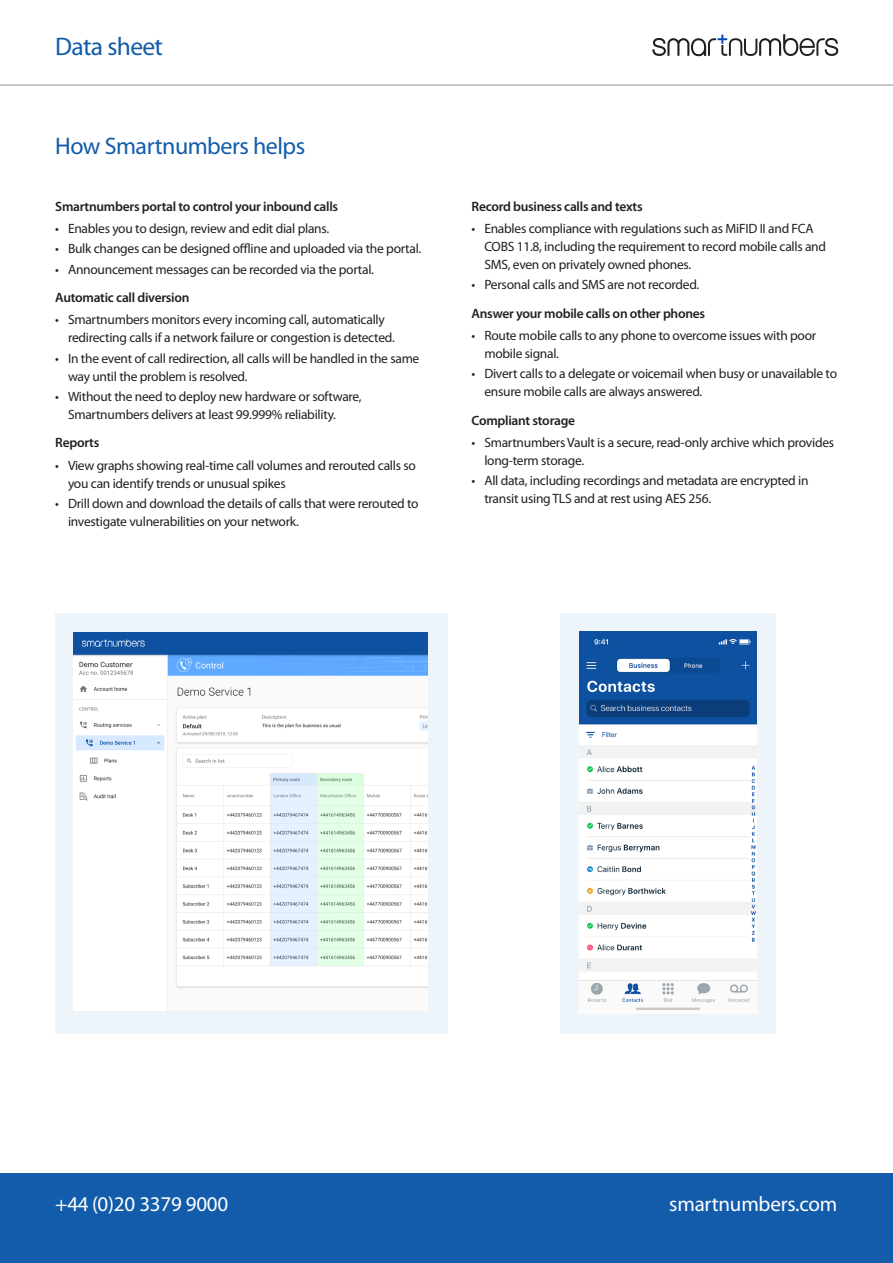
<style>
.page{position:relative;width:893px;height:1263px;background:#fff}
.page>*{position:absolute;margin:0;border:0;box-sizing:border-box;transform-origin:0 0}
.Secondary_Heading{font:25.5px "Myriad Pro";letter-spacing:-.025em;color:#135cab}
.Smartnumbers_back_ti{font:24px "Myriad Pro";letter-spacing:-.02em;color:#135cab}
.t1{font:21px "Myriad Pro";letter-spacing:-.01em;color:#fff}
.t2{font:13.5px/18px "Myriad Pro";letter-spacing:-.02em;color:#231f20}
.Resilient_back_sub-h{font:600 13.5px "Myriad Pro";letter-spacing:-.02em;color:#231f20}
</style>
<div class="page">
<hr style="left:0;top:85px;width:893px;height:1px;background:#939598">
<div style="left:55px;top:613px;width:392px;height:421px;background:#edf5fb"></div>
<svg style="left:652px;top:34px;width:186px;height:22px"></svg>
<div style="left:0;top:1174px;width:893px;height:89px;background:#135cab"></div>
<img style="left:73px;top:632px;width:355px;height:378px">
<div style="left:560px;top:613px;width:215px;height:421px;background:#edf5fb"></div>
<img style="left:580px;top:631px;width:176px;height:382px">
<p class="Secondary_Heading" style="left:55px;top:32px;width:109px">Data sheet</p>
<p class="Smartnumbers_back_ti" style="left:55px;top:133px;width:251px">How Smartnumbers helps</p>
<p class="Resilient_back_sub-h" style="left:55px;top:199px;width:284px">Smartnumbers portal to control your inbound calls</p>
<p class="t2" style="left:55px;top:220px;width:275px">• Enables you to design, review and edit dial plans.</p>
<p class="t2" style="left:55px;top:240px;width:368px">• Bulk changes can be designed offline and uploaded via the portal.</p>
<p class="t2" style="left:55px;top:260px;width:320px">• Announcement messages can be recorded via the portal.</p>
<p class="Resilient_back_sub-h" style="left:55px;top:290px;width:136px">Automatic call diversion</p>
<p class="t2" style="left:68px;top:311px;width:328px;text-indent:-13px">• Smartnumbers monitors every incoming call, automatically redirecting calls if a network failure or congestion is detected.</p>
<p class="t2" style="left:68px;top:349px;width:353px;text-indent:-13px">• In the event of call redirection, all calls will be handled in the same way until the problem is resolved.</p>
<p class="t2" style="left:68px;top:387px;width:295px;text-indent:-13px">• Without the need to deploy new hardware or software,<br>Smartnumbers delivers at least 99.999% reliability.</p>
<p class="Resilient_back_sub-h" style="left:55px;top:435px;width:46px">Reports</p>
<p class="t2" style="left:68px;top:456px;width:349px;text-indent:-13px">• View graphs showing real-time call volumes and rerouted calls so you can identify trends or unusual spikes</p>
<p class="t2" style="left:68px;top:494px;width:352px;text-indent:-13px">• Drill down and download the details of calls that were rerouted to investigate vulnerabilities on your network.</p>
<p class="Resilient_back_sub-h" style="left:472px;top:199px;width:173px">Record business calls and texts</p>
<p class="t2" style="left:484px;top:220px;width:343px;text-indent:-13px">• Enables compliance with regulations such as MiFID II and FCA<br>COBS 11.8, including the requirement to record mobile calls and<br>SMS, even on privately owned phones.</p>
<p class="t2" style="left:472px;top:276px;width:229px">• Personal calls and SMS are not recorded.</p>
<p class="Resilient_back_sub-h" style="left:472px;top:306px;width:235px">Answer your mobile calls on other phones</p>
<p class="t2" style="left:484px;top:327px;width:333px;text-indent:-13px">• Route mobile calls to any phone to overcome issues with poor mobile signal.</p>
<p class="t2" style="left:484px;top:365px;width:354px;text-indent:-13px">• Divert calls to a delegate or voicemail when busy or unavailable to ensure mobile calls are always answered.</p>
<p class="Resilient_back_sub-h" style="left:472px;top:413px;width:105px">Compliant storage</p>
<p class="t2" style="left:484px;top:434px;width:351px;text-indent:-13px">• Smartnumbers Vault is a secure, read-only archive which provides long-term storage.</p>
<p class="t2" style="left:484px;top:472px;width:326px;text-indent:-13px">• All data, including recordings and metadata are encrypted in transit using TLS and at rest using AES 256.</p>
<p class="t1" style="left:55px;top:1192px;width:175px">+44 (0)20 3379 9000</p>
<p class="t1" style="left:669px;top:1192px;width:169px">smartnumbers.com</p>
</div>
